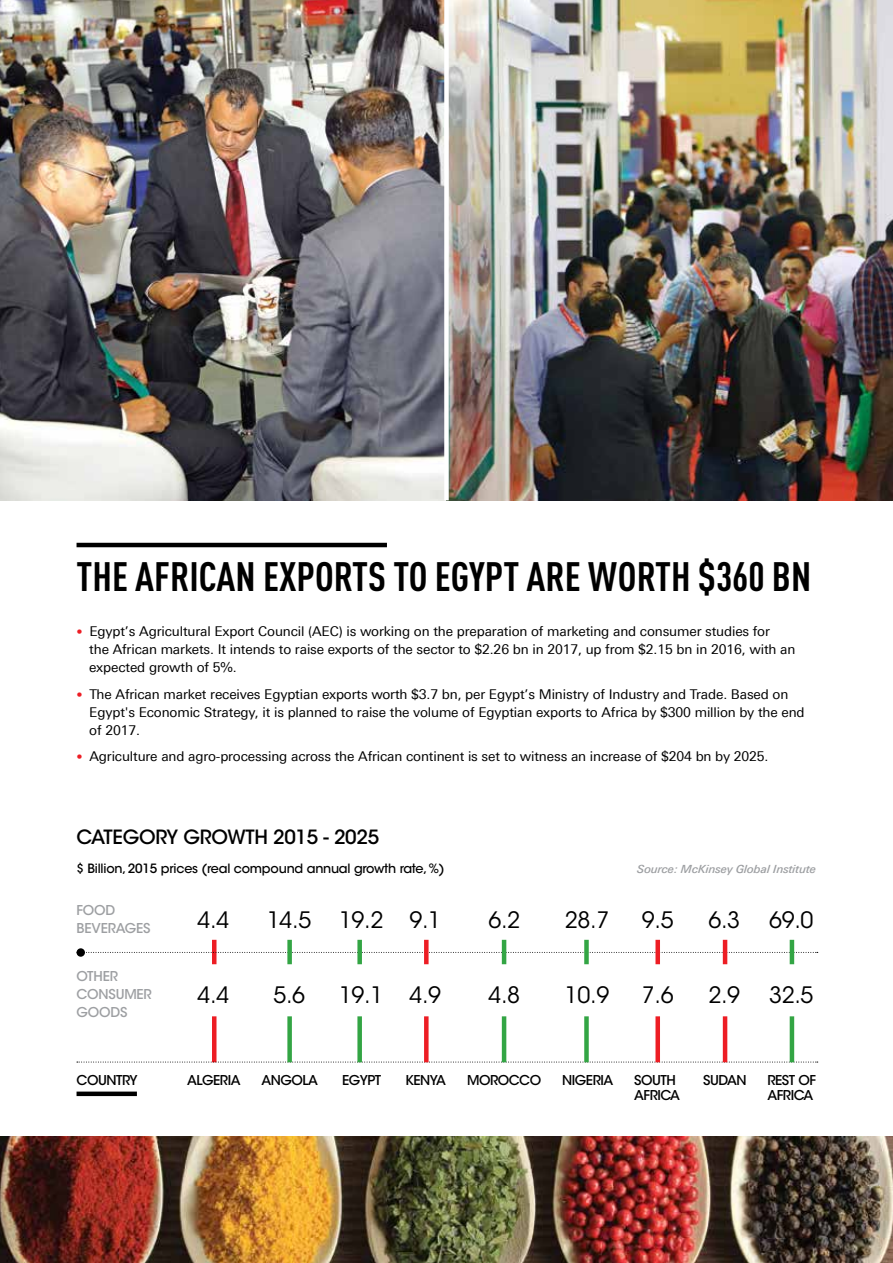
<style>
.page{position:relative;width:893px;height:1263px;background:#fff}
.page>*{position:absolute;margin:0;border:0;box-sizing:border-box;transform-origin:0 0}
.t1{font:700 40.5px "DIN Cond";color:#000}
.t2{font:22.5px "ITC Avant Garde Std";letter-spacing:-.015em;color:#000}
.t3{font:500 19.5px "ITC Avant Garde Std";letter-spacing:-.015em;color:#000}
.t4{font:13.5px/18px "Univers Next Pro";letter-spacing:-.01em;color:#000}
.t5{font:500 13.5px/15px "ITC Avant Garde Std";letter-spacing:-.035em;color:#000}
.t6{font:500 13.5px/18px "ITC Avant Garde Std";letter-spacing:-.015em;color:#9d9fa2}
.t7{font:500 12.75px "ITC Avant Garde Std";letter-spacing:-.015em;color:#000}
.t8{font:12px "Univers Next Pro";color:#ed1d24}
.t9{font:italic 500 11.25px "Univers Next Pro";letter-spacing:-.01em;color:#9d9fa2}
</style>
<div class="page">
<hr style="left:212px;top:1016px;width:4px;height:46px;background:#ed1d24">
<hr style="left:212px;top:940px;width:4px;height:24px;background:#ed1d24">
<img style="left:0;top:0;width:893px;height:500px">
<img style="left:0;top:1136px;width:893px;height:127px">
<div style="left:444px;top:0;width:5px;height:500px;background:#fff"></div>
<hr style="left:77px;top:543px;width:310px;height:4px;background:#000">
<svg style="left:77px;top:1062px;width:741px;height:1px"></svg>
<svg style="left:86px;top:952px;width:732px;height:1px"></svg>
<div style="left:77px;top:1091px;width:60px;height:5px;background:#000"></div>
<div style="left:584px;top:1016px;width:5px;height:46px;background:#33a544"></div>
<div style="left:584px;top:940px;width:5px;height:24px;background:#33a544"></div>
<div style="left:357px;top:1016px;width:5px;height:46px;background:#33a544"></div>
<div style="left:357px;top:940px;width:5px;height:24px;background:#33a544"></div>
<hr style="left:502px;top:1016px;width:4px;height:46px;background:#33a544">
<hr style="left:502px;top:940px;width:4px;height:24px;background:#33a544">
<div style="left:287px;top:1016px;width:5px;height:46px;background:#33a544"></div>
<div style="left:287px;top:940px;width:5px;height:24px;background:#33a544"></div>
<hr style="left:790px;top:1016px;width:4px;height:46px;background:#33a544">
<hr style="left:790px;top:940px;width:4px;height:24px;background:#33a544">
<div style="left:655px;top:1016px;width:5px;height:46px;background:#ed1d24"></div>
<div style="left:655px;top:940px;width:5px;height:24px;background:#ed1d24"></div>
<hr style="left:723px;top:1016px;width:4px;height:46px;background:#ed1d24">
<hr style="left:723px;top:940px;width:4px;height:24px;background:#ed1d24">
<div style="left:424px;top:1016px;width:5px;height:46px;background:#ed1d24"></div>
<div style="left:424px;top:940px;width:5px;height:24px;background:#ed1d24"></div>
<div style="left:77px;top:948px;width:8px;height:9px;background:#000;border-radius:50%"></div>
<h1 class="t1" style="left:77px;top:552px;width:736px">THE AFRICAN EXPORTS TO EGYPT ARE WORTH $360 BN</h1>
<p class="t8" style="left:77px;top:625px;width:8px">•</p>
<p class="t4" style="left:89px;top:622px;width:682px">Egypt s’ Agricultural Export Council (AEC) is working on the preparation of marketing and consumer studies for</p>
<p class="t4" style="left:89px;top:640px;width:708px">the African markets It. intends to raise exports of the sector to $2.26 bn in 2017, up from $2.15 bn in 2016, with an expected growth of 5%.</p>
<p class="t4" style="left:89px;top:685px;width:700px">The African market receives Egyptian exports worth $3.7 bn, per Egypt s’ Ministry of Industry and Trade. Based on</p>
<p class="t8" style="left:77px;top:687px;width:8px">•</p>
<p class="t4" style="left:89px;top:703px;width:717px">Egypt s' Economic Strategy isit, planned to raise the volume of Egyptian exports to Africa by $300 million by the end of 2017.</p>
<p class="t4" style="left:89px;top:747px;width:681px">Agriculture and agro-processing across the African continent is set to witness an increase of $204 bn by 2025.</p>
<p class="t8" style="left:77px;top:750px;width:8px">•</p>
<h3 class="t3" style="left:77px;top:825px;width:14px">CATEG</h3>
<p class="t7" style="left:77px;top:860px;width:370px">$ BILLION,2015 PRICES (REAL COMPOUND ANNUAL GROWTH RATE %, (</p>
<h3 class="t3" style="left:139px;top:825px;width:118px">ORY GROWTH</h3>
<h3 class="t3" style="left:273px;top:825px;width:107px">2015 - 2025</h3>
<p class="t9" style="left:637px;top:862px;width:181px">Source: McKinsey Global Institute</p>
<p class="t6" style="left:77px;top:902px;width:39px">FOOD<br>BEVERAGES</p>
<p class="t6" style="left:77px;top:967px;width:43px">OTHER<br>CONSUMER<br>GOODS</p>
<h2 class="t2" style="left:198px;top:906px;width:33px">4.4</h2>
<h2 class="t2" style="left:198px;top:981px;width:33px">4.4</h2>
<h2 class="t2" style="left:267px;top:906px;width:46px">14.5</h2>
<h2 class="t2" style="left:273px;top:981px;width:33px">5.6</h2>
<h2 class="t2" style="left:339px;top:906px;width:46px">19.2</h2>
<h2 class="t2" style="left:339px;top:981px;width:46px">19.1</h2>
<h2 class="t2" style="left:409px;top:906px;width:33px">9.1</h2>
<h2 class="t2" style="left:409px;top:981px;width:33px">4.9</h2>
<h2 class="t2" style="left:488px;top:906px;width:33px">6.2</h2>
<h2 class="t2" style="left:488px;top:981px;width:33px">4.8</h2>
<h2 class="t2" style="left:565px;top:906px;width:46px">28.7</h2>
<h2 class="t2" style="left:565px;top:981px;width:46px">10.9</h2>
<h2 class="t2" style="left:642px;top:906px;width:33px">9.5</h2>
<h2 class="t2" style="left:642px;top:981px;width:33px">7.6</h2>
<h2 class="t2" style="left:708px;top:906px;width:33px">6.3</h2>
<h2 class="t2" style="left:708px;top:981px;width:33px">2.9</h2>
<h2 class="t2" style="left:769px;top:906px;width:46px">69.0</h2>
<h2 class="t2" style="left:769px;top:981px;width:46px">32.5</h2>
<p class="t5" style="left:77px;top:1073px;width:31px">COUNTRY</p>
<p class="t5" style="left:187px;top:1073px;width:55px">ALGERIA</p>
<p class="t5" style="left:261px;top:1073px;width:58px">ANGO LA</p>
<p class="t5" style="left:342px;top:1073px;width:41px">EGYPT</p>
<p class="t5" style="left:405px;top:1073px;width:42px">KENYA</p>
<p class="t5" style="left:467px;top:1073px;width:73px">MO ROCCO</p>
<p class="t5" style="left:562px;top:1073px;width:53px">NIGERIA</p>
<p class="t5" style="left:634px;top:1073px;width:47px">SOUTH<br>AFRICA</p>
<p class="t5" style="left:703px;top:1073px;width:45px">SUDAN</p>
<p class="t5" style="left:767px;top:1073px;width:50px">REST OF<br>AFRICA</p>
</div>
